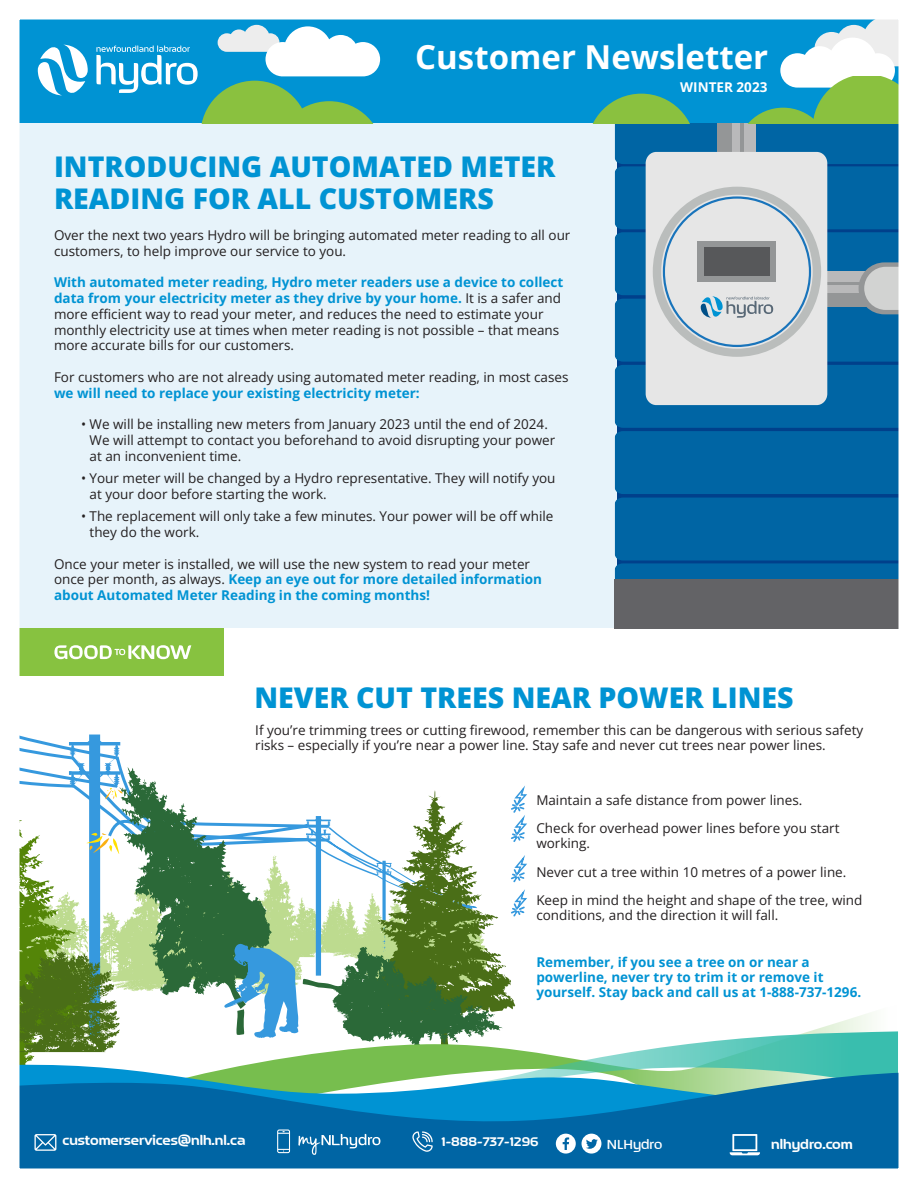
<style>
.page{position:relative;width:918px;height:1188px;background:#fff}
.page>*{position:absolute;margin:0;border:0;box-sizing:border-box;transform-origin:0 0}
.t1{font:700 33px "Open Sans";color:#fff}
.t2{font:800 28.5px/31.5px "Open Sans";color:#0093d3}
.t3{font:700 15px "September";color:#fff}
.t4{font:500 15px "September";color:#fff}
.t5{font:700 14.25px "September";color:#fff}
.t6{font:13.5px/15.8px "Open Sans";color:#231f20}
.t7{font:700 13.5px/15px "Open Sans";color:#0093d3}
.t8{font:700 13.5px "Open Sans";color:#fff}
.s1{font-weight:700;color:#0093d3}
</style>
<div class="page">
<div style="left:0;top:0;width:918px;height:1118px;background:#e7f3fa"></div>
<div style="left:15px;top:629px;width:894px;height:489px;background:#fff"></div>
<div style="left:615px;top:579px;width:303px;height:50px;background:#636366"></div>
<div style="left:0;top:629px;width:224px;height:47px;background:#87c240"></div>
<svg style="left:54px;top:645px;width:137px;height:14px"></svg>
<svg style="left:21px;top:735px;width:506px;height:327px"></svg>
<div style="left:14px;top:14px;width:889px;height:109px;background:#0093d3"></div>
<svg style="left:592px;top:21px;width:305px;height:593px"></svg>
<svg style="left:96px;top:25px;width:285px;height:98px"></svg>
<svg style="left:38px;top:45px;width:50px;height:50px"></svg>
<svg style="left:159px;top:1004px;width:714px;height:27px"></svg>
<svg style="left:159px;top:1031px;width:738px;height:35px"></svg>
<svg style="left:21px;top:1062px;width:863px;height:4px"></svg>
<svg style="left:21px;top:1066px;width:876px;height:101px;background:#1a7fa9"></svg>
<svg style="left:34px;top:1134px;width:22px;height:17px"></svg>
<svg style="left:298px;top:1134px;width:82px;height:21px;background:#3383b6"></svg>
<svg style="left:277px;top:1129px;width:13px;height:24px"></svg>
<svg style="left:412px;top:1131px;width:21px;height:21px"></svg>
<svg style="left:556px;top:1134px;width:20px;height:20px"></svg>
<svg style="left:582px;top:1134px;width:19px;height:20px"></svg>
<svg style="left:730px;top:1134px;width:30px;height:21px"></svg>
<div style="left:0;top:0;width:918px;height:1188px;border:20px solid #fff"></div>
<p class="t1" style="left:415px;top:35px;width:355px">Customer Newsletter</p>
<p class="t8" style="left:680px;top:78px;width:89px">WINTER 2023</p>
<p class="t2" style="left:54px;top:150px;width:503px">INTRODUCING AUTOMATED METER<br>READING FOR ALL CUSTOMERS</p>
<p class="t6" style="left:54px;top:227px;width:518px">Over the next two years Hydro will be bringing automated meter reading to all our customers, to help improve our service to you.</p>
<p class="t6" style="left:54px;top:274px;width:511px"><span class="s1">With automated meter reading, Hydro meter readers use a device to collect data from your electricity meter as they drive by your home.</span> It is a safer and more efficient way to read your meter, and reduces the need to estimate your monthly electricity use at times when meter reading is not possible – that means more accurate bills for our customers.</p>
<p class="t6" style="left:54px;top:369px;width:516px">For customers who are not already using automated meter reading, in most cases <span class="s1">we will need to replace your existing electricity meter:</span></p>
<p class="t6" style="left:90px;top:416px;width:467px;text-indent:-9px">• We will be installing new meters from January 2023 until the end of 2024.<br>We will attempt to contact you beforehand to avoid disrupting your power at an inconvenient time.</p>
<p class="t6" style="left:90px;top:470px;width:467px;text-indent:-9px">• Your meter will be changed by a Hydro representative. They will notify you at your door before starting the work.</p>
<p class="t6" style="left:90px;top:508px;width:465px;text-indent:-9px">• The replacement will only take a few minutes. Your power will be off while they do the work.</p>
<p class="t6" style="left:54px;top:556px;width:490px">Once your meter is installed, we will use the new system to read your meter once per month, as always. <span class="s1">Keep an eye out for more detailed information about Automated Meter Reading in the coming months!</span></p>
<p class="t2" style="left:255px;top:681px;width:541px">NEVER CUT TREES NEAR POWER LINES</p>
<p class="t6" style="left:255px;top:722px;width:610px;line-height:15px">If you’re trimming trees or cutting firewood, remember this can be dangerous with serious safety risks – especially if you’re near a power line. Stay safe and never cut trees near power lines.</p>
<p class="t6" style="left:536px;top:792px;width:267px">Maintain a safe distance from power lines.</p>
<p class="t6" style="left:536px;top:821px;width:305px;line-height:15px">Check for overhead power lines before you start working.</p>
<p class="t6" style="left:536px;top:864px;width:312px">Never cut a tree within 10 metres of a power line.</p>
<p class="t6" style="left:536px;top:893px;width:328px;line-height:15px">Keep in mind the height and shape of the tree, wind conditions, and the direction it will fall.</p>
<p class="t7" style="left:536px;top:955px;width:326px">Remember, if you see a tree on or near a powerline, never try to trim it or remove it yourself. Stay back and call us at 1-888-737-1296.</p>
<p class="t3" style="left:62px;top:1130px;width:184px">customerservices@nlh.nl.ca</p>
<p class="t5" style="left:442px;top:1133px;width:98px">1-888-737-1296</p>
<p class="t4" style="left:607px;top:1134px;width:57px">NLHydro</p>
<p class="t3" style="left:771px;top:1134px;width:83px">nlhydro.com</p>
</div>
